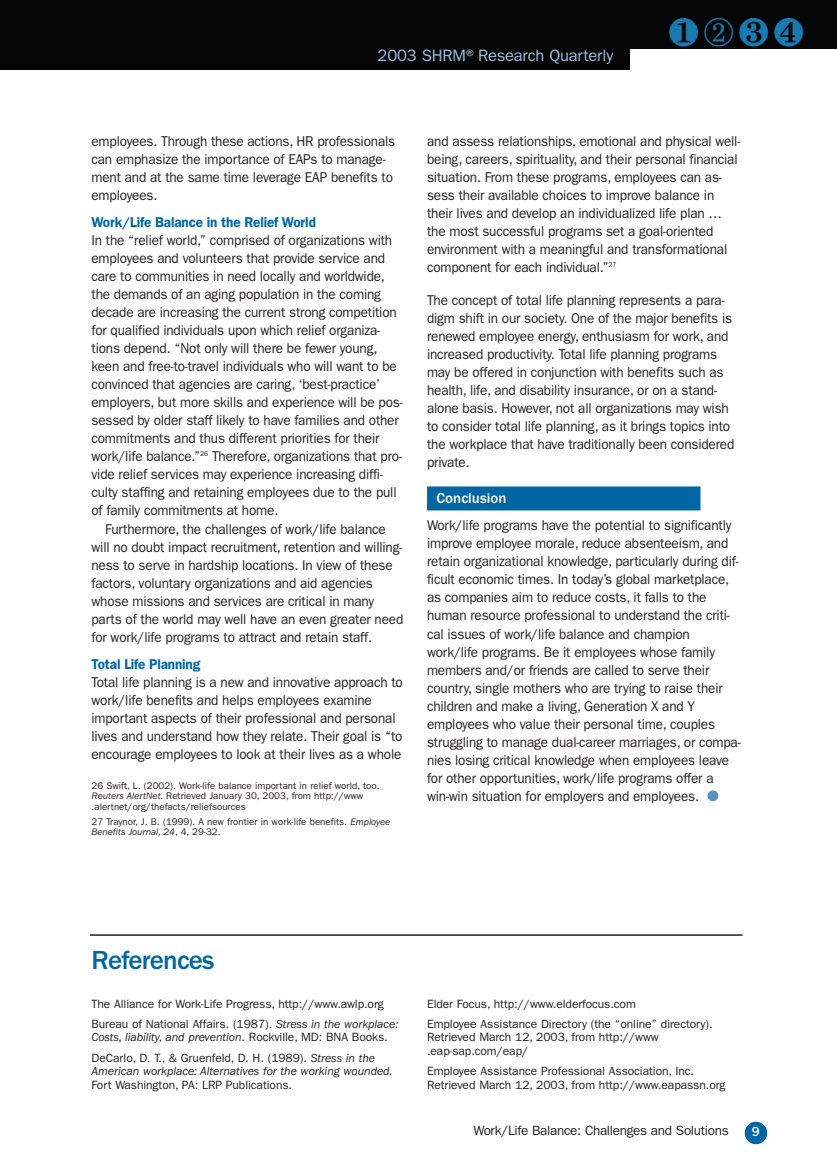
<style>
.page{position:relative;width:837px;height:1175px;background:#fff}
.page>*{position:absolute;margin:0;border:0;box-sizing:border-box;transform-origin:0 0}
.t1{font:39.75px "Monotype Sorts";color:#177ab3}
.t2{font:500 27px "Franklin Gothic";letter-spacing:-.03em;color:#0066a4}
.t3{font:16.5px "Franklin Gothic";letter-spacing:-.01em;color:#a3bedd}
.t4{font:500 15px "Franklin Gothic";color:#fff}
.t5{font:14.25px/18px "Franklin Gothic";letter-spacing:-.01em;color:#231f20;scale:.95 1}
.t6{font:600 14.25px "Franklin Gothic";letter-spacing:-.01em;color:#0066a4;scale:.95 1}
.t7{font:13.5px "Franklin Gothic";letter-spacing:-.025em;color:#231f20}
.t8{font:500 13.5px "Franklin Gothic";color:#fff}
.t9{font:12px/20.2px "Franklin Gothic";letter-spacing:-.005em;color:#231f20}
.t10{font:italic 12px "Franklin Gothic";letter-spacing:-.005em;color:#231f20}
.t11{font:9.75px/10.5px "Franklin Gothic";color:#231f20}
.s1{font-style:italic}
.s2{color:#5992c3}
</style>
<div class="page">
<div style="left:0;top:0;width:630px;height:70px;background:#040606"></div>
<div style="left:0;top:0;width:837px;height:49px;background:#040606"></div>
<div style="left:745px;top:1121px;width:22px;height:23px;background:#0066a4;border-radius:50%"></div>
<div style="left:427px;top:486px;width:273px;height:24px;background:#0066a4"></div>
<hr style="left:90px;top:934px;width:652px;height:1px;background:#231f20">
<p class="t3" style="left:378px;top:50px;width:237px">2003 SHRM®Research Quarterly</p>
<h1 class="t1" style="left:668px;top:14px;width:138px">❶②❸❹</h1>
<p class="t5" style="left:92px;top:134px;width:321px">employees. Through these actions, HR professionals can emphasize the importance of EAPs to manage&shy;ment and at the same time leverage EAP benefits to employees.</p>
<p class="t6" style="left:92px;top:217px;width:238px">Work/Life Balance in the Relief World</p>
<p class="t5" style="left:91px;top:233px;width:329px">In the “relief world,” comprised of organizations with employees and volunteers that provide service and care to communities in need locally and worldwide, the demands of an aging population in the coming decade are increasing the current strong competition for qualified individuals upon which relief organiza&shy;tions depend. “Not only will there be fewer young, keen and free-to-travel individuals who will want to be convinced that agencies are caring, ‘best-practice’ employers, but more skills and experience will be pos&shy;sessed by older staff likely to have families and other commitments and thus different priorities for their work/life balance.”<sup>26</sup> Therefore, organizations that pro&shy;vide relief services may experience increasing diffi&shy;culty staffing and retaining employees due to the pull of family commitments at home.</p>
<p class="t5" style="left:91px;top:521px;width:330px;text-indent:14px">Furthermore, the challenges of work/life balance will no doubt impact recruitment, retention and willing&shy;ness to serve in hardship locations. In view of these factors, voluntary organizations and aid agencies whose missions and services are critical in many parts of the world may well have an even greater need for work/life programs to attract and retain staff.</p>
<p class="t6" style="left:92px;top:658px;width:116px">Total Life Planning</p>
<p class="t5" style="left:92px;top:674px;width:329px">Total life planning is a new and innovative approach to work/life benefits and helps employees examine important aspects of their professional and personal lives and understand how they relate. Their goal is “to encourage employees to look at their lives as a whole</p>
<p class="t11" style="left:91px;top:781px;width:290px">26 Swift, L. (2002). Work-life balance important in relief world, too.<br><span class="s1">Reuters AlertNet.</span> Retrieved January 30, 2003, from http://www .alertnet/org/thefacts/reliefsources</p>
<p class="t11" style="left:91px;top:817px;width:300px">27 Traynor, J. B. (1999). A new frontier in work-life benefits. <span class="s1">Employee<br>Benefits Journal, 24</span>, 4, 29-32.</p>
<p class="t5" style="left:427px;top:134px;width:331px">and assess relationships, emotional and physical well&shy;being, careers, spirituality, and their personal financial situation. From these programs, employees can as&shy;sess their available choices to improve balance in their lives and develop an individualized life plan … the most successful programs set a goal-oriented environment with a meaningful and transformational component for each individual.”<sup>27</sup></p>
<p class="t5" style="left:427px;top:293px;width:325px">The concept of total life planning represents a para&shy;digm shift in our society. One of the major benefits is renewed employee energy, enthusiasm for work, and increased productivity. Total life planning programs may be offered in conjunction with benefits such as health, life, and disability insurance, or on a stand&shy;alone basis. However, not all organizations may wish to consider total life planning, as it brings topics into the workplace that have traditionally been considered private.</p>
<p class="t4" style="left:437px;top:493px;width:71px">Conclusion</p>
<p class="t5" style="left:427px;top:518px;width:332px">Work/life programs have the potential to significantly improve employee morale, reduce absenteeism, and retain organizational knowledge, particularly during dif&shy;ficult economic times. In today’s global marketplace, as companies aim to reduce costs, it falls to the human resource professional to understand the criti&shy;cal issues of work/life balance and champion work/life programs. Be it employees whose family members and/or friends are called to serve their country, single mothers who are trying to raise their children and make a living, Generation X and Y employees who value their personal time, couples struggling to manage dual-career marriages, or compa&shy;nies losing critical knowledge when employees leave for other opportunities, work/life programs offer a win-win situation for employers and employees. <span class="s2">●</span></p>
<h2 class="t2" style="left:92px;top:950px;width:125px">References</h2>
<p class="t9" style="left:92px;top:994px;width:308px">The Alliance for Work-Life Progress, http://www.awlp.org<br>Bureau of National Affairs. (1987). <span class="s1">Stress in the workplace:</span></p>
<p class="t9" style="left:91px;top:1028px;width:298px"><span class="s1">Costs, liability, and prevention</span>. Rockville, MD: BNA Books.<br>DeCarlo, D. T., &amp; Gruenfeld, D. H. (1989). <span class="s1">Stress in the</span></p>
<p class="t10" style="left:91px;top:1067px;width:303px">American workplace: Alternatives for the working wounded.</p>
<p class="t9" style="left:92px;top:1075px;width:202px">Fort Washington, PA: LRP Publications.</p>
<p class="t9" style="left:427px;top:994px;width:287px">Elder Focus, http://www.elderfocus.com<br>Employee Assistance Directory (the “online” directory).</p>
<p class="t9" style="left:427px;top:1031px;width:233px;line-height:13.5px">Retrieved March 12, 2003, from http://www .eap-sap.com/eap/</p>
<p class="t9" style="left:427px;top:1065px;width:300px;line-height:13.5px">Employee Assistance Professional Association, Inc.<br>Retrieved March 12, 2003, from http://www.eapassn.org</p>
<p class="t7" style="left:473px;top:1126px;width:257px">Work/Life Balance: Challenges and Solutions</p>
<p class="t8" style="left:752px;top:1126px;width:9px">9</p>
</div>
